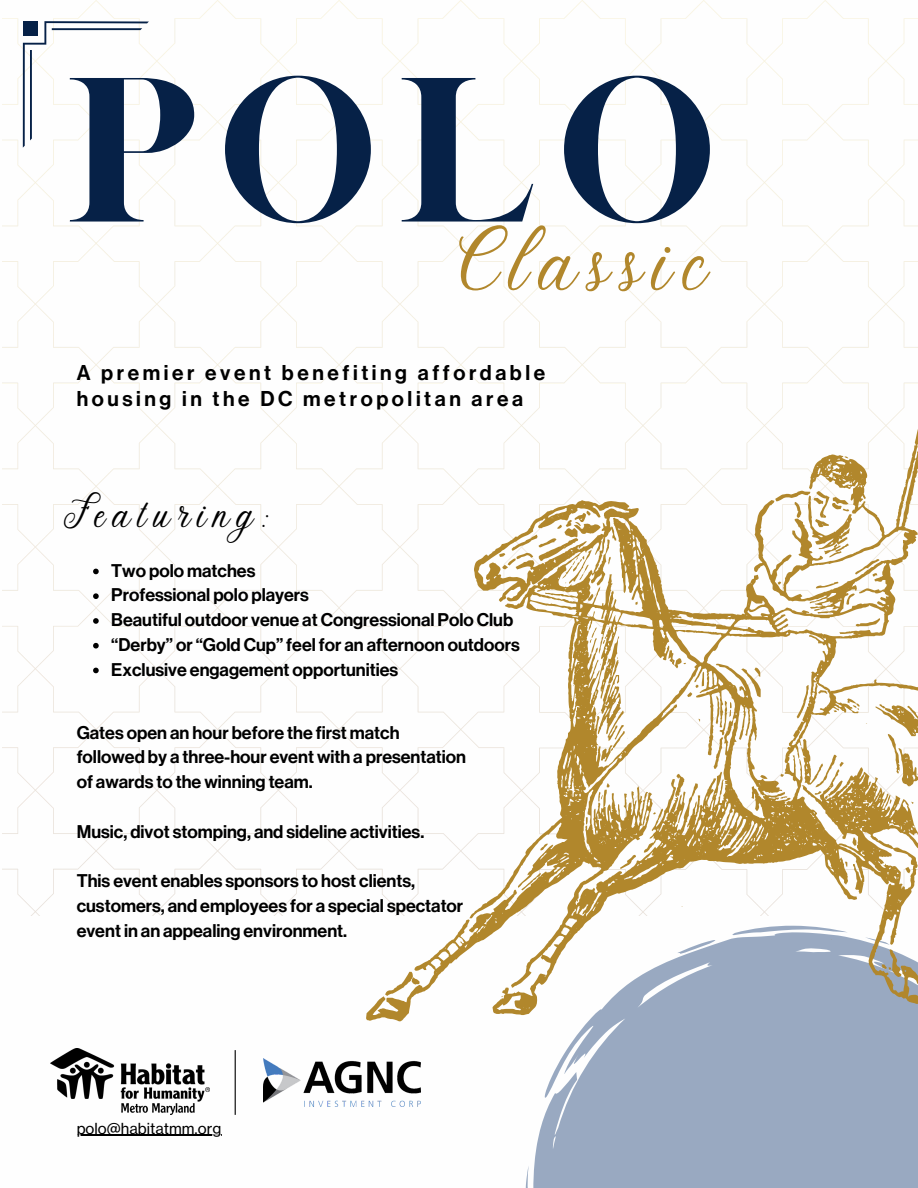
<style>
.page{position:relative;width:918px;height:1188px;background:#fff}
.page>*{position:absolute;margin:0;border:0;box-sizing:border-box;transform-origin:0 0}
.t1{font:166.5px "London";color:#062147}
.t2{font:90.9px "Stoic";letter-spacing:.125em;color:#b1872c}
.t3{font:43.5px "Stoic";letter-spacing:.17em;color:#000}
.t4{font:21px/25.8px "N Haas Grotesk DS Pro 65 Md";letter-spacing:.17em;color:#000}
.t5{font:18px/24.8px "N Haas Grotesk DS Pro 65 Md";color:#000}
.t6{font:15px "N Haas Grotesk TX Pro 55 Rg";color:#000}
</style>
<div class="page">
<svg style="left:525px;top:1166px;width:4px;height:22px"></svg>
<svg style="left:533px;top:1022px;width:385px;height:166px;background:#9faec5"></svg>
<img style="left:2px;top:0;width:916px;height:916px">
<svg style="left:366px;top:255px;width:552px;height:767px"></svg>
<svg style="left:385px;top:972px;width:35px;height:24px"></svg>
<svg style="left:521px;top:873px;width:20px;height:17px"></svg>
<svg style="left:540px;top:843px;width:8px;height:7px"></svg>
<svg style="left:845px;top:861px;width:2px;height:6px"></svg>
<svg style="left:865px;top:937px;width:36px;height:40px"></svg>
<svg style="left:730px;top:926px;width:118px;height:14px"></svg>
<svg style="left:852px;top:837px;width:4px;height:9px"></svg>
<svg style="left:801px;top:739px;width:43px;height:60px"></svg>
<svg style="left:847px;top:698px;width:13px;height:12px"></svg>
<svg style="left:875px;top:704px;width:43px;height:82px"></svg>
<svg style="left:675px;top:774px;width:10px;height:23px"></svg>
<svg style="left:620px;top:855px;width:16px;height:14px"></svg>
<svg style="left:714px;top:696px;width:18px;height:73px"></svg>
<svg style="left:598px;top:783px;width:12px;height:18px"></svg>
<svg style="left:797px;top:685px;width:12px;height:34px"></svg>
<svg style="left:741px;top:667px;width:20px;height:30px"></svg>
<svg style="left:760px;top:775px;width:8px;height:4px"></svg>
<svg style="left:780px;top:796px;width:7px;height:3px"></svg>
<svg style="left:780px;top:774px;width:4px;height:3px"></svg>
<svg style="left:668px;top:650px;width:36px;height:47px"></svg>
<svg style="left:588px;top:594px;width:5px;height:7px"></svg>
<svg style="left:608px;top:557px;width:3px;height:8px"></svg>
<svg style="left:856px;top:618px;width:24px;height:9px"></svg>
<svg style="left:775px;top:491px;width:105px;height:114px"></svg>
<svg style="left:499px;top:511px;width:102px;height:77px"></svg>
<svg style="left:590px;top:627px;width:38px;height:134px"></svg>
<svg style="left:905px;top:867px;width:6px;height:6px"></svg>
<svg style="left:818px;top:690px;width:9px;height:4px"></svg>
<svg style="left:586px;top:817px;width:2px;height:8px"></svg>
<svg style="left:23px;top:21px;width:126px;height:126px"></svg>
<div style="left:23px;top:21px;width:14px;height:14px;background:#062147"></div>
<svg style="left:93px;top:569px;width:6px;height:5px"></svg>
<svg style="left:93px;top:593px;width:6px;height:6px"></svg>
<svg style="left:93px;top:618px;width:6px;height:6px"></svg>
<svg style="left:93px;top:643px;width:6px;height:6px"></svg>
<svg style="left:93px;top:668px;width:6px;height:5px"></svg>
<hr style="left:77px;top:1135px;width:144px;height:1px;background:#000">
<img style="left:50px;top:1048px;width:159px;height:67px">
<img style="left:263px;top:1059px;width:158px;height:48px">
<hr style="left:235px;top:1050px;width:1px;height:65px;background:#000">
<p class="t1" style="left:61px;top:37px;width:658px">POLO</p>
<h1 class="t2" style="left:446px;top:217px;width:261px">Classic</h1>
<p class="t4" style="left:77px;top:360px;width:470px">A premier event benefiting affordable housing in the DC metropolitan area</p>
<h5 class="t3" style="left:64px;top:492px;width:206px">Featuring:</h5>
<p class="t5" style="left:111px;top:558px;width:146px">Two polo matches</p>
<h2 class="t5" style="left:111px;top:583px;width:199px">Professional polo players</h2>
<h4 class="t5" style="left:111px;top:608px;width:403px">Beautiful outdoor venue at Congressional Polo Club</h4>
<h3 class="t5" style="left:111px;top:632px;width:410px">“Derby” or “Gold Cup” feel for an afternoon outdoors</h3>
<p class="t5" style="left:111px;top:657px;width:289px">Exclusive engagement opportunities</p>
<p class="t5" style="left:77px;top:720px;width:391px">Gates open an hour before the first match followed by a three-hour event with a presentation of awards to the winning team.</p>
<p class="t5" style="left:77px;top:819px;width:349px">Music, divot stomping, and sideline activities.</p>
<p class="t5" style="left:77px;top:869px;width:388px">This event enables sponsors to host clients, customers, and employees for a special spectator event in an appealing environment.</p>
<p class="t6" style="left:77px;top:1119px;width:146px">polo@habitatmm.org</p>
</div>
